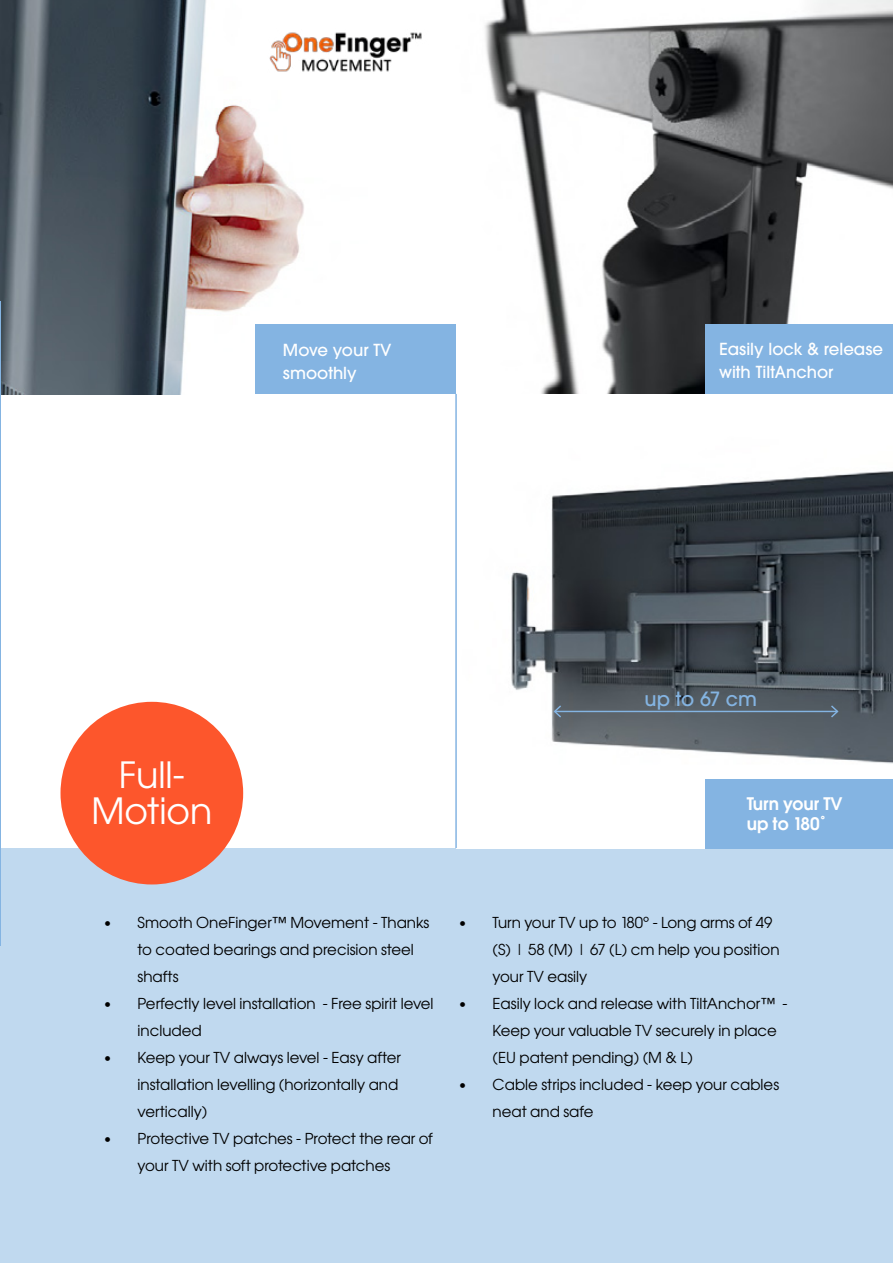
<style>
.page{position:relative;width:893px;height:1263px;background:#fff}
.page>*{position:absolute;margin:0;border:0;box-sizing:border-box;transform-origin:0 0}
.t1{font:36px/36px "Avant Garde Gothic Bk ITC";color:#fff;text-align:center}
.t2{font:19.5px "Avant Garde Gothic Md ITC";color:#84b4e2}
.t3{font:17.25px/19.4px "Avant Garde Gothic Dm ITC";color:#fff}
.t4{font:16.5px/23px "Avant Garde Gothic Md ITC";color:#fff}
.t5{font:15px/27px "Avant Garde Gothic Bk ITC";color:#000}
</style>
<div class="page">
<div style="left:0;top:848px;width:893px;height:415px;background:#c0d9ef"></div>
<img style="left:0;top:0;width:893px;height:395px">
<img style="left:511px;top:471px;width:382px;height:377px">
<img style="left:259px;top:20px;width:174px;height:64px">
<div style="left:61px;top:702px;width:182px;height:182px;background:#fd562c;border-radius:50%"></div>
<div style="left:706px;top:779px;width:187px;height:69px;background:#84b4e2"></div>
<hr style="left:555px;top:711px;width:282px;height:1px;background:#84b4e2">
<svg style="left:553px;top:704px;width:10px;height:15px"></svg>
<svg style="left:829px;top:704px;width:11px;height:15px"></svg>
<div style="left:255px;top:325px;width:201px;height:69px;background:#84b4e2"></div>
<div style="left:706px;top:325px;width:187px;height:69px;background:#84b4e2"></div>
<hr style="left:455px;top:394px;width:2px;height:454px;background:#84b4e2">
<hr style="left:0;top:300px;width:1px;height:645px;background:#84b4e2">
<p class="t4" style="left:283px;top:338px;width:110px">Move your TV smoothly</p>
<p class="t4" style="left:719px;top:337px;width:166px">Easily lock &amp; release with TiltAnchor</p>
<h1 class="t1" style="left:91px;top:757px;width:122px">Full-<br>Motion</h1>
<h2 class="t2" style="left:644px;top:686px;width:114px">up to 67 cm</h2>
<p class="t3" style="left:747px;top:794px;width:97px">Turn your TV up to 180˚</p>
<p class="t5" style="left:138px;top:909px;width:293px;text-indent:-35px">• Smooth OneFinger™ Movement - Thanks to coated bearings and precision steel shafts</p>
<p class="t5" style="left:138px;top:990px;width:297px;text-indent:-35px">• Perfectly level installation - Free spirit level included</p>
<p class="t5" style="left:138px;top:1044px;width:265px;text-indent:-35px">• Keep your TV always level - Easy after installation levelling (horizontally and vertically)</p>
<p class="t5" style="left:103px;top:1125px;width:332px;text-align:center">• Protective TV patches - Protect the rear of your TV with soft protective patches</p>
<p class="t5" style="left:493px;top:909px;width:288px;text-indent:-35px">• Turn your TV up to 180° - Long arms of 49 (S) | 58 (M) | 67 (L) cm help you position your TV easily</p>
<p class="t5" style="left:493px;top:990px;width:296px;text-indent:-35px">• Easily lock and release with TiltAnchor™ -<br>Keep your valuable TV securely in place (EU patent pending) (M &amp; L)</p>
<p class="t5" style="left:493px;top:1071px;width:288px;text-indent:-35px">• Cable strips included - keep your cables neat and safe</p>
</div>
